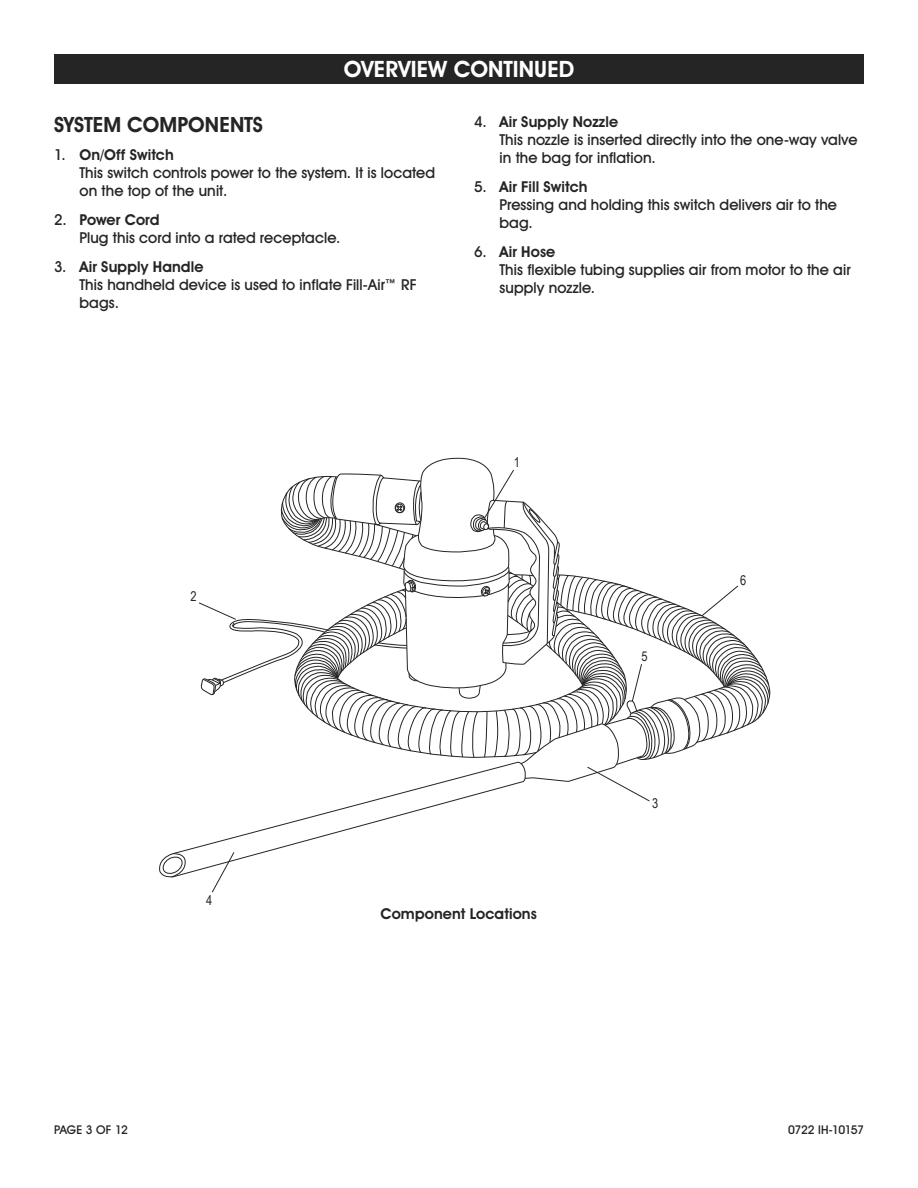
<style>
.page{position:relative;width:918px;height:1188px;background:#fff}
.page>*{position:absolute;margin:0;border:0;box-sizing:border-box;transform-origin:0 0}
.t1{font:700 22.5px "Uline Two Knine";letter-spacing:.005em;color:#fff}
.t2{font:700 21px "Uline Two Knine";color:#252525}
.t3{font:15px/18px "Uline Two Knine";letter-spacing:.005em;color:#252525}
.t4{font:700 15px "Uline Two Knine";letter-spacing:.005em;color:#252525}
.t5{font:13.5px "Arial Narrow";color:#252525}
.t6{font:12px "Uline Two Knine";letter-spacing:-.03em;color:#252525}
.s1{font-weight:700}
</style>
<div class="page">
<div style="left:54px;top:54px;width:810px;height:30px;background:#252525"></div>
<svg style="left:159px;top:457px;width:612px;height:436px"></svg>
<h1 class="t1" style="left:344px;top:56px;width:232px">OVERVIEW CONTINUED</h1>
<h2 class="t2" style="left:54px;top:111px;width:211px">SYSTEM COMPONENTS</h2>
<p class="t3" style="left:80px;top:146px;width:357px;text-indent:-26px">1. <span class="s1">On/Off Switch<br></span>This switch controls power to the system. It is located on the top of the unit.</p>
<p class="t3" style="left:80px;top:211px;width:262px;text-indent:-26px">2. <span class="s1">Power Cord<br></span>Plug this cord into a rated receptacle.</p>
<p class="t3" style="left:80px;top:258px;width:339px;text-indent:-26px">3. <span class="s1">Air Supply Handle<br></span>This handheld device is used to inflate Fill-Air™ RF bags.</p>
<p class="t3" style="left:500px;top:112px;width:360px;text-indent:-26px">4. <span class="s1">Air Supply Nozzle<br></span>This nozzle is inserted directly into the one-way valve in the bag for inflation.</p>
<p class="t3" style="left:500px;top:177px;width:339px;text-indent:-26px">5. <span class="s1">Air Fill Switch<br></span>Pressing and holding this switch delivers air to the bag.</p>
<p class="t3" style="left:500px;top:242px;width:353px;text-indent:-26px">6. <span class="s1">Air Hose<br></span>This flexible tubing supplies air from motor to the air supply nozzle.</p>
<p class="t5" style="left:191px;top:587px;width:8px">2</p>
<p class="t5" style="left:206px;top:891px;width:8px">4</p>
<p class="t5" style="left:514px;top:452px;width:8px">1</p>
<p class="t5" style="left:642px;top:647px;width:8px">5</p>
<p class="t5" style="left:652px;top:794px;width:8px">3</p>
<p class="t5" style="left:740px;top:570px;width:8px">6</p>
<p class="t4" style="left:380px;top:904px;width:158px">Component Locations</p>
<p class="t6" style="left:54px;top:1122px;width:75px">PAGE 3 OF 12</p>
<p class="t6" style="left:788px;top:1122px;width:77px">0722 IH-10157</p>
</div>
